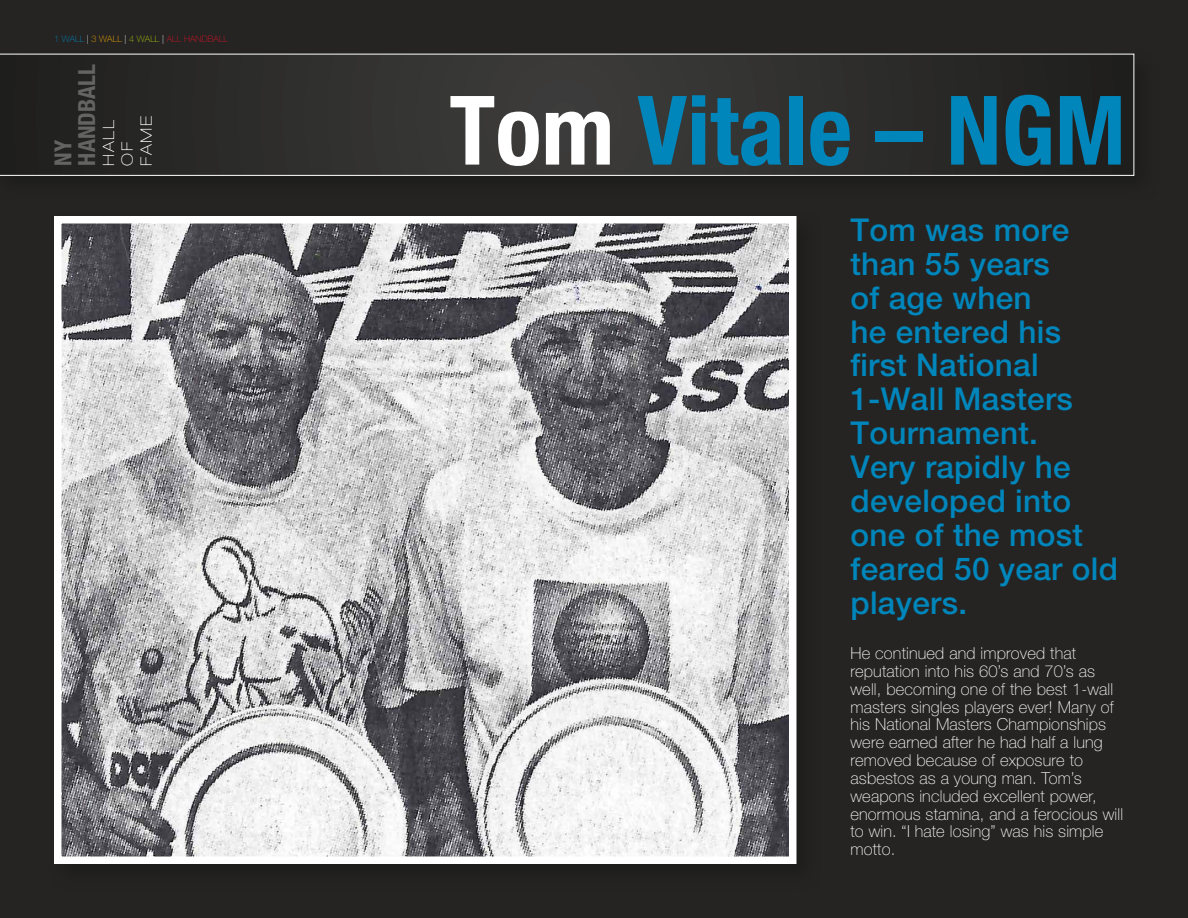
<style>
.page{position:relative;width:1188px;height:918px;background:#252423}
.page>*{position:absolute;margin:0;border:0;box-sizing:border-box;transform-origin:0 0}
.t1{font:700 condensed 96px "Helvetica Neue LT Std";color:#0086bb}
.t2{font:500 31.5px/34px "Helvetica Neue LT";letter-spacing:.01em;color:#0086bb}
.t3{font:700 condensed 23.55px/23.7px "Helvetica Neue LT Std";color:#646463}
.t4{font:100 16.5px/17.9px "Helvetica Neue LT";letter-spacing:.01em;color:#fff}
.t5{font:100 expanded 15.75px/18.9px "Helvetica Neue LT";letter-spacing:.1em;color:#fff}
.t6{font:100 9px "Helvetica Neue LT";letter-spacing:.01em;color:#d51225}
.s1{color:#0086bb}
.s2{color:#fff}
.s3{color:#f8ab00}
.s4{color:#b2c50e}
</style>
<div class="page">
<div style="left:0;top:49px;width:1160px;height:153px;background:#1d1d1b"></div>
<svg style="left:0;top:54px;width:1134px;height:121px"></svg>
<div style="left:49px;top:211px;width:773px;height:678px;background:#1d1d1b"></div>
<img style="left:63px;top:225px;width:724px;height:630px">
<div style="left:54px;top:216px;width:742px;height:648px;border:8px solid #fff"></div>
<p class="t6" style="left:54px;top:33px;width:176px"><span class="s1">1 WALL</span> <span class="s2">|</span> <span class="s3">3 WALL</span> <span class="s2">|</span> <span class="s4">4 WALL</span> <span class="s2">|</span> ALL HANDBALL</p>
<h3 class="t3" style="left:51px;top:166px;width:103px;rotate:-90deg">NY<br>HANDBALL</h3>
<p class="t5" style="left:99px;top:166px;width:51px;rotate:-90deg">HALL<br>OF<br>FAME</p>
<h1 class="t1" style="left:449px;top:72px;width:678px"><span class="s2">Tom</span> Vitale – NGM</h1>
<h2 class="t2" style="left:850px;top:212px;width:269px">Tom was more than 55 years<br>of age when<br>he entered his first National<br>1-Wall Masters<br>Tournament.<br>Very rapidly he developed into one of the most feared 50 year old players.</h2>
<p class="t4" style="left:850px;top:644px;width:274px">He continued and improved that reputation into his 60’s and 70’s as well, becoming one of the best 1-wall masters singles players ever! Many of his National Masters Championships were earned after he had half a lung removed because of exposure to asbestos as a young man. Tom’s weapons included excellent power, enormous stamina, and a ferocious will to win. “I hate losing” was his simple motto.</p>
</div>
